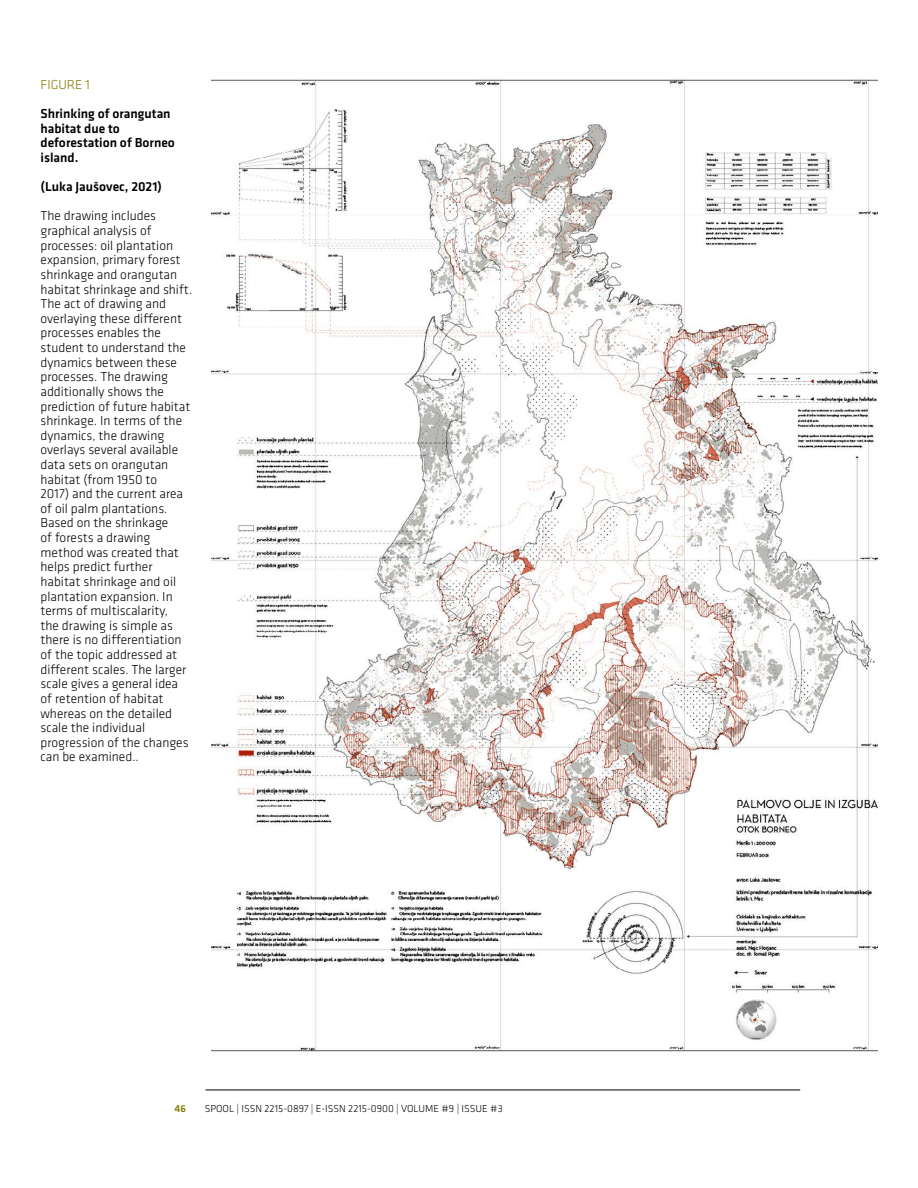
<style>
.page{position:relative;width:918px;height:1188px;background:#fff}
.page>*{position:absolute;margin:0;border:0;box-sizing:border-box;transform-origin:0 0}
.t1{font:300 13.5px/14.5px "Klavika Basic";color:#000}
.t2{font:500 13.5px/14.5px "Klavika Basic";color:#000}
.t3{font:300 13.5px "Klavika Basic";color:#837b00}
.t4{font:300 10.5px "Klavika Basic";color:#000}
.t5{font:500 10.5px "Klavika Basic";color:#837b00}
</style>
<div class="page">
<hr style="left:206px;top:1090px;width:594px;height:1px;background:#000">
<img style="left:212px;top:79px;width:666px;height:973px">
<p class="t3" style="left:40px;top:76px;width:15px">Figure</p>
<p class="t3" style="left:86px;top:76px;width:6px">1</p>
<p class="t2" style="left:40px;top:106px;width:136px">Shrinking of orangutan habitat due to deforestation of Borneo island.</p>
<p class="t2" style="left:40px;top:179px;width:123px">(Luka Jaušovec, 2021)</p>
<p class="t1" style="left:40px;top:209px;width:153px">The drawing includes graphical analysis of processes: oil plantation expansion, primary forest shrinkage and orangutan habitat shrinkage and shift.<br>The act of drawing and overlaying these different processes enables the student to understand the dynamics between these processes. The drawing additionally shows the prediction of future habitat shrinkage. In terms of the dynamics, the drawing overlays several available data sets on orangutan habitat (from 1950 to<br>2017) and the current area of oil palm plantations.<br>Based on the shrinkage<br>of forests a drawing method was created that helps predict further habitat shrinkage and oil plantation expansion. In terms of multiscalarity,<br>the drawing is simple as there is no differentiation of the topic addressed at different scales. The larger scale gives a general idea of retention of habitat whereas on the detailed scale the individual progression of the changes can be examined..</p>
<p class="t5" style="left:175px;top:1102px;width:13px">46</p>
<p class="t4" style="left:205px;top:1102px;width:300px">SPOOL | ISSN 2215-0897 | E-ISSN 2215-0900 | VOLUME #9 | ISSUE #3</p>
</div>
